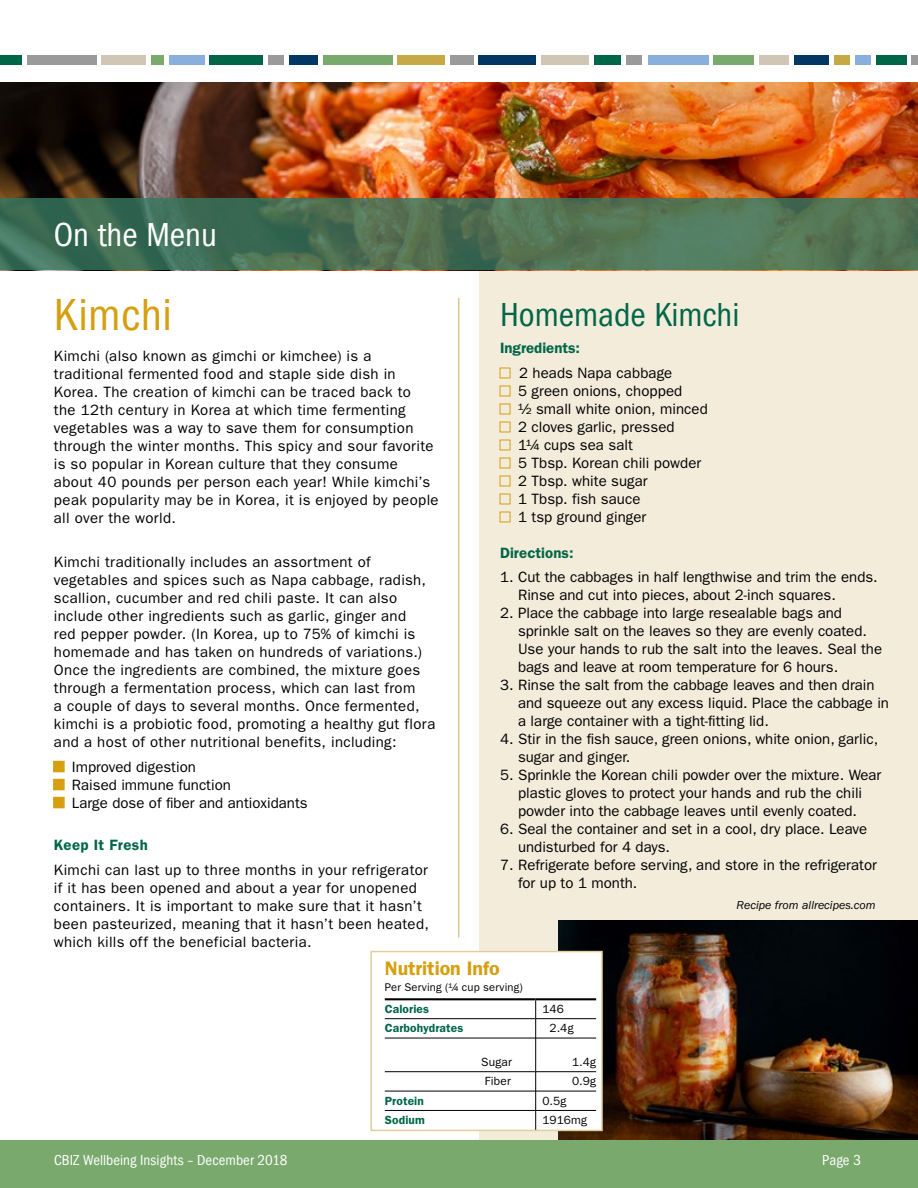
<style>
.page{position:relative;width:918px;height:1188px;background:#fff}
.page>*{position:absolute;margin:0;border:0;box-sizing:border-box;transform-origin:0 0}
.t1{font:condensed 46.5px "ITC Franklin Gothic Std";letter-spacing:.01em;color:#d59f10}
.t2{font:condensed 34.5px "ITC Franklin Gothic Std";color:#006648}
.t3{font:condensed 34.5px "ITC Franklin Gothic Std";color:#fff}
.t4{font:600 19.65px "ITC Franklin Gothic Std";color:#d59f10}
.t5{font:15px/18px "ITC Franklin Gothic Std";letter-spacing:.015em;color:#000}
.t6{font:condensed 15px "ITC Franklin Gothic Std";letter-spacing:.005em;color:#fff}
.t7{font:600 15px "ITC Franklin Gothic Std";letter-spacing:.005em;color:#006648}
.t8{font:600 15px "ITC Franklin Gothic Std";letter-spacing:.025em;color:#006648}
.t9{font:italic 12px "ITC Franklin Gothic Std";color:#000}
.t10{font:11.85px "ITC Franklin Gothic Std";letter-spacing:.015em;color:#000}
.t11{font:600 11.85px "ITC Franklin Gothic Std";letter-spacing:.01em;color:#006648}
.t12{font:11.25px "ITC Franklin Gothic Std";letter-spacing:.015em;color:#000}
.s1{font-family:"Nimbus San";color:#d59f10}
</style>
<div class="page">
<div style="left:479px;top:270px;width:439px;height:870px;background:#f3ecdb"></div>
<img style="left:0;top:82px;width:918px;height:117px">
<div style="left:0;top:56px;width:22px;height:9px;background:#006648"></div>
<div style="left:27px;top:56px;width:69px;height:9px;background:#9a9a9b"></div>
<div style="left:102px;top:56px;width:44px;height:9px;background:#cfc6b5"></div>
<div style="left:151px;top:56px;width:13px;height:9px;background:#79a96d"></div>
<div style="left:169px;top:56px;width:35px;height:9px;background:#89afdd"></div>
<div style="left:210px;top:56px;width:53px;height:9px;background:#006648"></div>
<div style="left:594px;top:56px;width:27px;height:9px;background:#006648"></div>
<div style="left:268px;top:56px;width:16px;height:9px;background:#9a9a9b"></div>
<div style="left:626px;top:56px;width:16px;height:9px;background:#9a9a9b"></div>
<div style="left:648px;top:56px;width:61px;height:9px;background:#89afdd"></div>
<div style="left:451px;top:56px;width:23px;height:9px;background:#9a9a9b"></div>
<div style="left:323px;top:56px;width:69px;height:9px;background:#79a96d"></div>
<div style="left:714px;top:56px;width:40px;height:9px;background:#79a96d"></div>
<div style="left:289px;top:56px;width:29px;height:9px;background:#003764"></div>
<div style="left:479px;top:56px;width:57px;height:9px;background:#003764"></div>
<div style="left:794px;top:56px;width:35px;height:9px;background:#003764"></div>
<div style="left:398px;top:56px;width:47px;height:9px;background:#c6a845"></div>
<div style="left:541px;top:56px;width:48px;height:9px;background:#cfc6b5"></div>
<div style="left:759px;top:56px;width:30px;height:9px;background:#cfc6b5"></div>
<div style="left:855px;top:56px;width:16px;height:9px;background:#89afdd"></div>
<div style="left:834px;top:56px;width:16px;height:9px;background:#c6a845"></div>
<div style="left:876px;top:56px;width:31px;height:9px;background:#006648"></div>
<div style="left:912px;top:56px;width:6px;height:9px;background:#9a9a9b"></div>
<svg style="left:0;top:199px;width:918px;height:71px"></svg>
<div style="left:53px;top:761px;width:12px;height:11px;border:2px solid #d59f10"></div>
<div style="left:53px;top:779px;width:12px;height:11px;border:2px solid #d59f10"></div>
<div style="left:53px;top:797px;width:12px;height:11px;border:2px solid #d59f10"></div>
<hr style="left:458px;top:298px;width:1px;height:639px;background:#c6a845">
<img style="left:558px;top:920px;width:360px;height:220px">
<div style="left:370px;top:951px;width:233px;height:180px;background:#fff;border:2px solid #e0ce9b"></div>
<hr style="left:385px;top:998px;width:151px;height:2px;background:#000">
<hr style="left:536px;top:998px;width:60px;height:2px;background:#000">
<hr style="left:385px;top:1018px;width:151px;height:1px;background:#000">
<hr style="left:536px;top:1018px;width:60px;height:1px;background:#000">
<hr style="left:385px;top:1038px;width:151px;height:1px;background:#000">
<hr style="left:536px;top:1038px;width:60px;height:1px;background:#000">
<hr style="left:385px;top:1071px;width:151px;height:1px;background:#000">
<hr style="left:536px;top:1071px;width:60px;height:1px;background:#000">
<hr style="left:385px;top:1091px;width:151px;height:1px;background:#000">
<hr style="left:536px;top:1091px;width:60px;height:1px;background:#000">
<hr style="left:385px;top:1110px;width:151px;height:1px;background:#000">
<hr style="left:536px;top:1110px;width:60px;height:1px;background:#000">
<svg style="left:535px;top:1000px;width:1px;height:38px"></svg>
<hr style="left:535px;top:1038px;width:1px;height:34px;background:#000">
<svg style="left:535px;top:1072px;width:1px;height:58px"></svg>
<div style="left:0;top:1140px;width:918px;height:48px;background:#79a96d"></div>
<h2 class="t3" style="left:54px;top:215px;width:165px">On the Menu</h2>
<h1 class="t1" style="left:54px;top:288px;width:120px">Kimchi</h1>
<p class="t5" style="left:54px;top:347px;width:386px">Kimchi (also known as gimchi or kimchee) is a traditional fermented food and staple side dish in Korea. The creation of kimchi can be traced back to<br>the 12th century in Korea at which time fermenting vegetables was a way to save them for consumption through the winter months. This spicy and sour favorite is so popular in Korean culture that they consume about 40 pounds per person each year! While kimchi’s peak popularity may be in Korea, it is enjoyed by people all over the world.</p>
<p class="t5" style="left:54px;top:553px;width:383px">Kimchi traditionally includes an assortment of vegetables and spices such as Napa cabbage, radish, scallion, cucumber and red chili paste. It can also include other ingredients such as garlic, ginger and<br>red pepper powder. (In Korea, up to 75% of kimchi is homemade and has taken on hundreds of variations.)<br>Once the ingredients are combined, the mixture goes through a fermentation process, which can last from<br>a couple of days to several months. Once fermented, kimchi is a probiotic food, promoting a healthy gut flora and a host of other nutritional benefits, including:</p>
<p class="t5" style="left:54px;top:758px;width:143px"><span class="s1">■</span> Improved digestion</p>
<p class="t5" style="left:54px;top:776px;width:178px"><span class="s1">■</span> Raised immune function</p>
<p class="t5" style="left:54px;top:794px;width:255px"><span class="s1">■</span> Large dose of fiber and antioxidants</p>
<p class="t8" style="left:54px;top:836px;width:95px">Keep It Fresh</p>
<p class="t5" style="left:54px;top:861px;width:376px">Kimchi can last up to three months in your refrigerator if it has been opened and about a year for unopened containers. It is important to make sure that it hasn’t been pasteurized, meaning that it hasn’t been heated, which kills off the beneficial bacteria.</p>
<h2 class="t2" style="left:500px;top:295px;width:241px">Homemade Kimchi</h2>
<p class="t7" style="left:500px;top:339px;width:82px">Ingredients:</p>
<p class="t5" style="left:518px;top:364px;width:191px">2 heads Napa cabbage<br>5 green onions, chopped<br>½ small white onion, minced<br>2 cloves garlic, pressed<br>1¼ cups sea salt<br>5 Tbsp. Korean chili powder<br>2 Tbsp. white sugar<br>1 Tbsp. fish sauce<br>1 tsp ground ginger</p>
<p class="t7" style="left:500px;top:544px;width:75px">Directions:</p>
<p class="t5" style="left:518px;top:568px;width:361px;text-indent:-18px">1. Cut the cabbages in half lengthwise and trim the ends.<br>Rinse and cut into pieces, about 2-inch squares.</p>
<p class="t5" style="left:518px;top:604px;width:366px;text-indent:-18px">2. Place the cabbage into large resealable bags and sprinkle salt on the leaves so they are evenly coated.<br>Use your hands to rub the salt into the leaves. Seal the bags and leave at room temperature for 6 hours.</p>
<p class="t5" style="left:518px;top:676px;width:373px;text-indent:-18px">3. Rinse the salt from the cabbage leaves and then drain and squeeze out any excess liquid. Place the cabbage in a large container with a tight-fitting lid.</p>
<p class="t5" style="left:518px;top:730px;width:362px;text-indent:-18px">4. Stir in the fish sauce, green onions, white onion, garlic, sugar and ginger.</p>
<p class="t5" style="left:500px;top:766px;width:383px;text-align:center">5. Sprinkle the Korean chili powder over the mixture. Wear plastic gloves to protect your hands and rub the chili powder into the cabbage leaves until evenly coated.</p>
<p class="t5" style="left:518px;top:820px;width:351px;text-indent:-18px">6. Seal the container and set in a cool, dry place. Leave undisturbed for 4 days.</p>
<p class="t5" style="left:518px;top:856px;width:360px;text-indent:-18px">7. Refrigerate before serving, and store in the refrigerator for up to 1 month.</p>
<p class="t9" style="left:737px;top:898px;width:141px">Recipe from allrecipes.com</p>
<h3 class="t4" style="left:385px;top:956px;width:116px">Nutrition Info</h3>
<p class="t12" style="left:385px;top:981px;width:140px">Per Serving (¼ cup serving)</p>
<p class="t11" style="left:385px;top:1002px;width:46px">Calories</p>
<p class="t10" style="left:542px;top:1002px;width:23px">146</p>
<p class="t11" style="left:385px;top:1021px;width:80px">Carbohydrates</p>
<p class="t10" style="left:550px;top:1022px;width:26px">2.4g</p>
<p class="t10" style="left:481px;top:1055px;width:32px">Sugar</p>
<p class="t10" style="left:572px;top:1055px;width:26px">1.4g</p>
<p class="t10" style="left:485px;top:1075px;width:28px">Fiber</p>
<p class="t10" style="left:572px;top:1075px;width:26px">0.9g</p>
<p class="t11" style="left:385px;top:1094px;width:41px">Protein</p>
<p class="t10" style="left:542px;top:1094px;width:25px">0.5g</p>
<p class="t11" style="left:385px;top:1113px;width:42px">Sodium</p>
<p class="t10" style="left:542px;top:1113px;width:46px">1916mg</p>
<p class="t6" style="left:54px;top:1151px;width:235px">CBIZ Wellbeing Insights – December 2018</p>
<p class="t6" style="left:822px;top:1151px;width:40px">Page 3</p>
</div>
